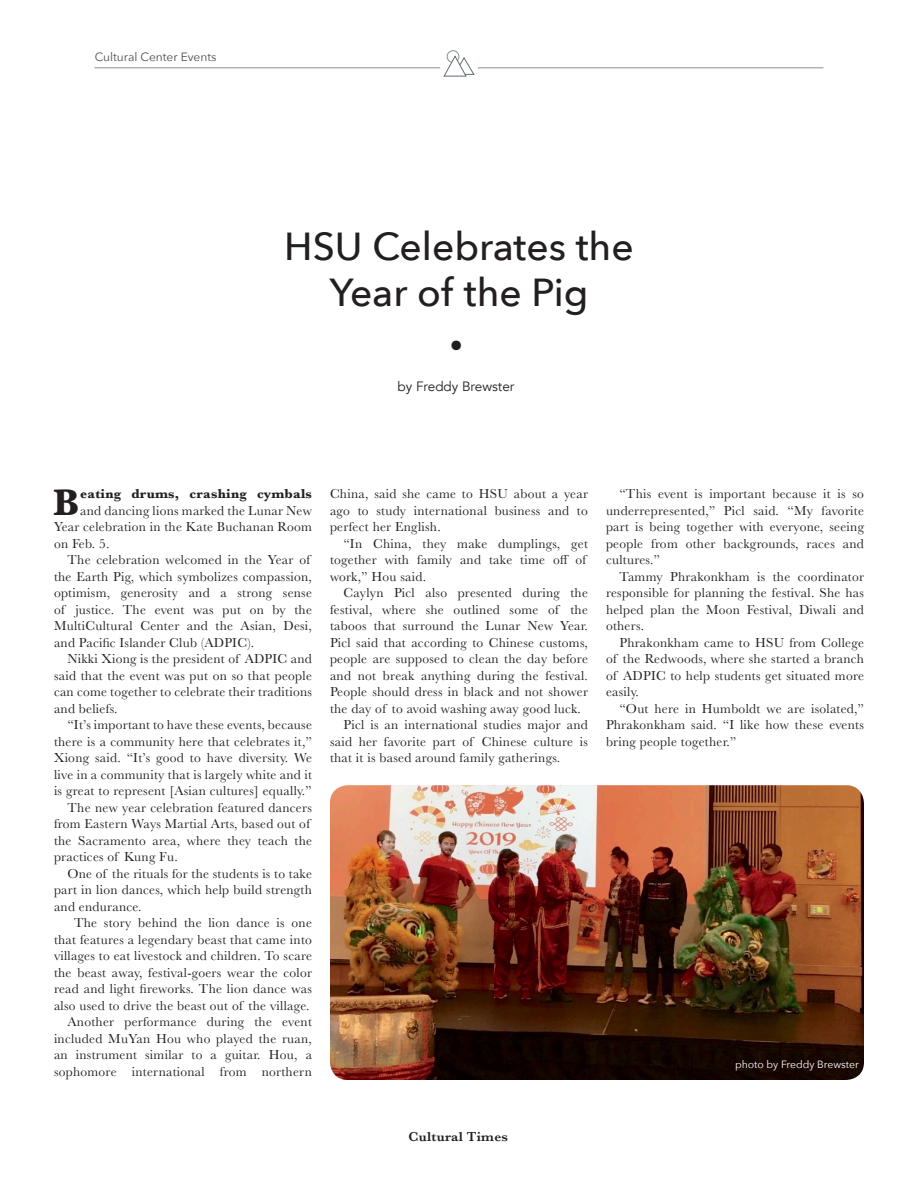
<style>
.page{position:relative;width:918px;height:1188px;background:#fff}
.page>*{position:absolute;margin:0;border:0;box-sizing:border-box;transform-origin:0 0}
.t1{font:43.5px "Helvetica";color:#231f20}
.t2{font:500 39px "Avenir Next";color:#231f20}
.Body_Text{font:700 38.4px "Baskerville";color:#231f20}
.Body_Text-2{font:13.5px/16.5px "Baskerville";letter-spacing:.02em;color:#231f20;text-align:justify}
.Body_Text-3{font:700 13.5px "Baskerville";letter-spacing:.02em;color:#231f20}
.t3{font:13.5px "Avenir";color:#231f20}
.t4{font:600 13.5px "Baskerville";letter-spacing:.02em;color:#231f20}
.t5{font:12px "Avenir Next";color:#231f20}
.t6{font:10.5px "Avenir Next";color:#fff}
</style>
<div class="page">
<hr style="left:94px;top:67px;width:346px;height:1px;background:#231f20">
<hr style="left:478px;top:67px;width:346px;height:1px;background:#231f20">
<div style="left:447px;top:50px;width:12px;height:13px;border:1px solid #8b8d90;border-radius:50%"></div>
<svg style="left:443px;top:55px;width:32px;height:22px"></svg>
<img style="left:330px;top:785px;width:534px;height:295px">
<p class="t5" style="left:94px;top:47px;width:124px">Cultural Center Events</p>
<p class="t2" style="left:284px;top:213px;width:351px">HSU Celebrates the</p>
<p class="t2" style="left:329px;top:260px;width:261px">Year of the Pig</p>
<p class="t1" style="left:448px;top:312px;width:17px">•</p>
<p class="t3" style="left:398px;top:378px;width:118px">by Freddy Brewster</p>
<p class="Body_Text" style="left:53px;top:475px;width:28px">B</p>
<p class="Body_Text-3" style="left:80px;top:484px;width:233px">eating drums, crashing cymbals</p>
<p class="Body_Text-2" style="left:80px;top:502px;width:233px">and dancing lions marked the Lunar New</p>
<p class="Body_Text-2" style="left:54px;top:519px;width:260px">Year celebration in the Kate Buchanan Room</p>
<p class="Body_Text-2" style="left:54px;top:535px;width:57px">on Feb. 5.</p>
<p class="Body_Text-2" style="left:54px;top:552px;width:259px;text-align:left;text-indent:14px">The celebration welcomed in the Year of the Earth Pig, which symbolizes compassion, optimism, generosity and a strong sense of justice. The event was put on by the MultiCultural Center and the Asian, Desi, and Pacific Islander Club (ADPIC).</p>
<p class="Body_Text-2" style="left:54px;top:651px;width:259px;text-indent:14px">Nikki Xiong is the president of ADPIC and said that the event was put on so that people can come together to celebrate their traditions and beliefs.</p>
<p class="Body_Text-2" style="left:54px;top:717px;width:260px;text-indent:14px">“It’s important to have these events, because there is a community here that celebrates it,” Xiong said. “It’s good to have diversity. We live in a community that is largely white and it is great to represent [Asian cultures] equally.”</p>
<p class="Body_Text-2" style="left:54px;top:799px;width:260px;text-align:left;text-indent:14px">The new year celebration featured dancers from Eastern Ways Martial Arts, based out of the Sacramento area, where they teach the practices of Kung Fu.</p>
<p class="Body_Text-2" style="left:54px;top:865px;width:259px;text-indent:14px">One of the rituals for the students is to take part in lion dances, which help build strength and endurance.</p>
<p class="Body_Text-2" style="left:54px;top:915px;width:260px;text-indent:20px">The story behind the lion dance is one that features a legendary beast that came into villages to eat livestock and children. To scare the beast away, festival-goers wear the color read and light fireworks. The lion dance was also used to drive the beast out of the village.</p>
<p class="Body_Text-2" style="left:54px;top:1014px;width:260px;text-indent:14px">Another performance during the event included MuYan Hou who played the ruan, an instrument similar to a guitar. Hou, a sophomore international from northern</p>
<p class="Body_Text-2" style="left:330px;top:486px;width:260px">China, said she came to HSU about a year ago to study international business and to perfect her English.</p>
<p class="Body_Text-2" style="left:330px;top:535px;width:260px;text-align:left;text-indent:14px">“In China, they make dumplings, get together with family and take time off of work,” Hou said.</p>
<p class="Body_Text-2" style="left:330px;top:585px;width:259px;text-indent:14px">Caylyn Picl also presented during the festival, where she outlined some of the taboos that surround the Lunar New Year.<br>Picl said that according to Chinese customs, people are supposed to clean the day before and not break anything during the festival.<br>People should dress in black and not shower the day of to avoid washing away good luck.</p>
<p class="Body_Text-2" style="left:330px;top:717px;width:259px;text-indent:14px">Picl is an international studies major and said her favorite part of Chinese culture is that it is based around family gatherings.</p>
<p class="Body_Text-2" style="left:606px;top:486px;width:260px;text-indent:14px">“This event is important because it is so underrepresented,” Picl said. “My favorite part is being together with everyone, seeing people from other backgrounds, races and cultures.”</p>
<p class="Body_Text-2" style="left:606px;top:568px;width:259px;text-indent:14px">Tammy Phrakonkham is the coordinator responsible for planning the festival. She has helped plan the Moon Festival, Diwali and others.</p>
<p class="Body_Text-2" style="left:606px;top:634px;width:260px;text-indent:14px">Phrakonkham came to HSU from College of the Redwoods, where she started a branch of ADPIC to help students get situated more easily.</p>
<p class="Body_Text-2" style="left:606px;top:700px;width:259px;text-indent:14px">“Out here in Humboldt we are isolated,” Phrakonkham said. “I like how these events bring people together.”</p>
<p class="t6" style="left:735px;top:1055px;width:126px">photo by Freddy Brewster</p>
<p class="t4" style="left:409px;top:1127px;width:101px">Cultural Times</p>
</div>
